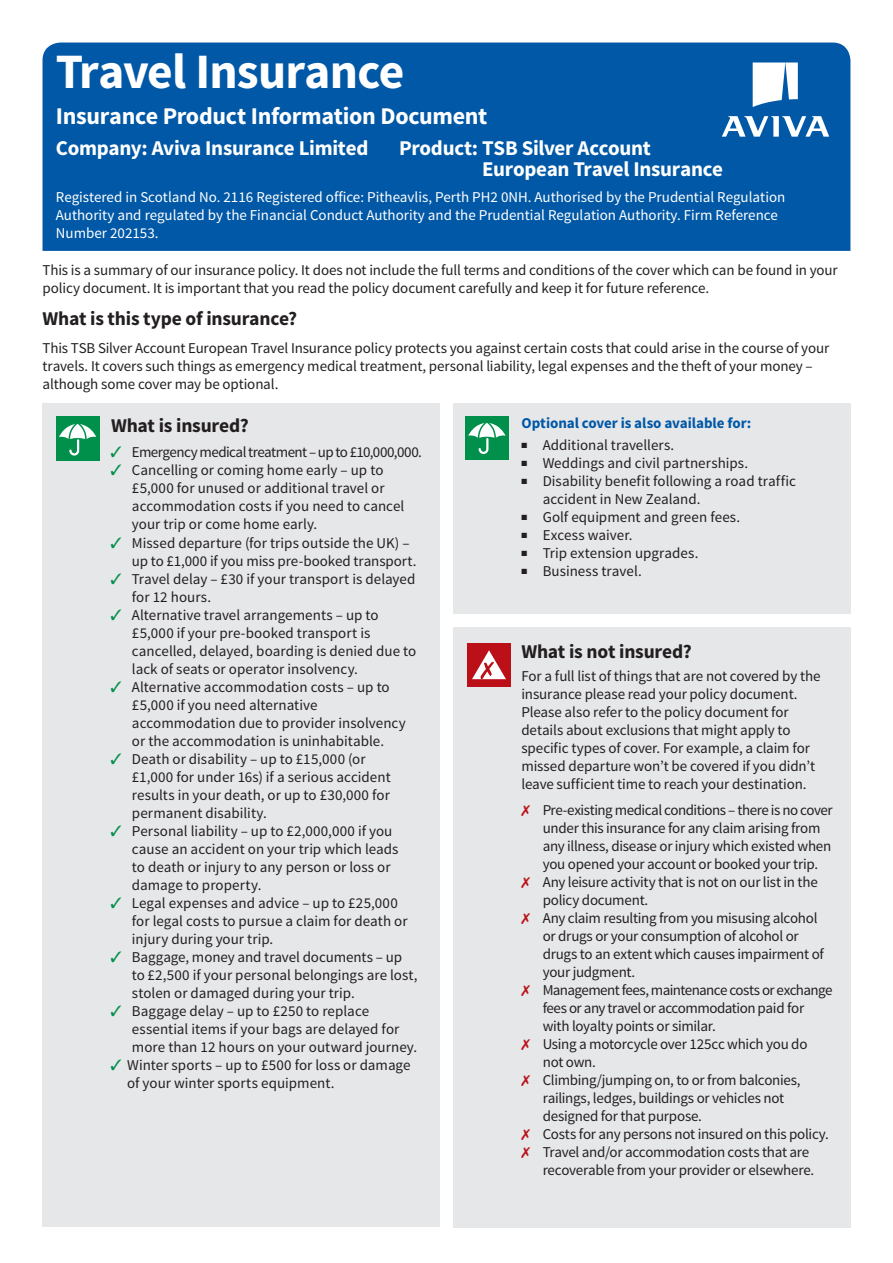
<style>
.page{position:relative;width:893px;height:1263px;background:#fff}
.page>*{position:absolute;margin:0;border:0;box-sizing:border-box;transform-origin:0 0}
.t1{font:700 49.5px "Source Sans Pro";letter-spacing:-.02em;color:#fff}
.t2{font:700 24px "Source Sans Pro";letter-spacing:-.015em;color:#fff}
.t3{font:700 21px/21px "Source Sans Pro";letter-spacing:-.015em;color:#fff}
.t4{font:700 19.5px "Source Sans Pro";letter-spacing:-.01em;color:#231f20}
.Bullet{font:15px/18px "Source Sans Pro";letter-spacing:-.005em;color:#231f20}
.t5{font:15px/18px "Source Sans Pro";color:#fff}
.Bullet-2{font:15px/18px "Source Sans Pro";letter-spacing:-.03em;color:#231f20}
.Blue_heading{font:15px/18px "Source Sans Pro";letter-spacing:.005em;color:#231f20}
.Bullet-3{font:15px "Source Sans Pro";letter-spacing:-.035em;color:#231f20}
.Blue_heading-2{font:700 15px "Source Sans Pro";letter-spacing:-.005em;color:#0158a6}
.s1{color:#00904c}
.s2{color:#bb1018}
</style>
<div class="page">
<div style="left:43px;top:43px;width:807px;height:208px;background:#0158a6"></div>
<div style="left:453px;top:403px;width:397px;height:210px;background:#e6e7e9"></div>
<div style="left:465px;top:416px;width:44px;height:43px;background:#00904c"></div>
<svg style="left:468px;top:422px;width:38px;height:32px"></svg>
<div style="left:43px;top:403px;width:397px;height:824px;background:#e6e7e9"></div>
<div style="left:56px;top:417px;width:43px;height:44px;background:#00904c"></div>
<svg style="left:59px;top:423px;width:37px;height:33px"></svg>
<div style="left:453px;top:627px;width:397px;height:600px;background:#e6e7e9"></div>
<div style="left:467px;top:643px;width:44px;height:43px;background:#bb1018"></div>
<svg style="left:472px;top:650px;width:34px;height:29px"></svg>
<svg style="left:753px;top:63px;width:45px;height:44px"></svg>
<svg style="left:722px;top:116px;width:107px;height:21px"></svg>
<p class="t1" style="left:56px;top:40px;width:350px">Travel Insurance</p>
<p class="t2" style="left:56px;top:101px;width:433px">Insurance Product Information Document</p>
<p class="t3" style="left:56px;top:138px;width:314px">Company: Aviva Insurance Limited</p>
<p class="t3" style="left:482px;top:138px;width:242px;text-indent:-83px">Product: TSB Silver Account<br>European Travel Insurance</p>
<p class="t5" style="left:56px;top:188px;width:731px">Registered in Scotland No. 2116 Registered office: Pitheavlis, Perth PH2 0NH. Authorised by the Prudential Regulation<br>Authority and regulated by the Financial Conduct Authority and the Prudential Regulation Authority. Firm Reference<br>Number 202153.</p>
<p class="Bullet" style="left:43px;top:261px;width:797px">This is a summary of our insurance policy. It does not include the full terms and conditions of the cover which can be found in your policy document. It is important that you read the policy document carefully and keep it for future reference.</p>
<p class="t4" style="left:43px;top:306px;width:256px">What is this type of insurance?</p>
<p class="Bullet" style="left:43px;top:340px;width:788px">This TSB Silver Account European Travel Insurance policy protects you against certain costs that could arise in the course of your travels. It covers such things as emergency medical treatment, personal liability, legal expenses and the theft of your money – although some cover may be optional.</p>
<p class="t4" style="left:111px;top:412px;width:139px">What is insured?</p>
<p class="Bullet-3" style="left:111px;top:443px;width:313px"><span class="s1">✓</span> Emergency medical treatment – up to £10,000,000.</p>
<p class="Bullet" style="left:132px;top:462px;width:274px;text-indent:-21px"><span class="s1">✓</span> Cancelling or coming home early – up to £5,000 for unused or additional travel or accommodation costs if you need to cancel your trip or come home early.</p>
<p class="Bullet" style="left:132px;top:534px;width:286px;text-indent:-21px"><span class="s1">✓</span> Missed departure (for trips outside the UK) – up to £1,000 if you miss pre-booked transport.</p>
<p class="Bullet" style="left:132px;top:570px;width:285px;text-indent:-21px"><span class="s1">✓</span> Travel delay – £30 if your transport is delayed for 12 hours.</p>
<p class="Bullet" style="left:132px;top:606px;width:286px;text-indent:-21px"><span class="s1">✓</span> Alternative travel arrangements – up to £5,000 if your pre-booked transport is cancelled, delayed, boarding is denied due to lack of seats or operator insolvency.</p>
<p class="Bullet" style="left:132px;top:678px;width:275px;text-indent:-21px"><span class="s1">✓</span> Alternative accommodation costs – up to £5,000 if you need alternative accommodation due to provider insolvency or the accommodation is uninhabitable.</p>
<p class="Bullet" style="left:132px;top:750px;width:260px;text-indent:-21px"><span class="s1">✓</span> Death or disability – up to £15,000 (or £1,000 for under 16s) if a serious accident results in your death, or up to £30,000 for permanent disability.</p>
<p class="Bullet" style="left:132px;top:822px;width:268px;text-indent:-21px"><span class="s1">✓</span> Personal liability – up to £2,000,000 if you cause an accident on your trip which leads to death or injury to any person or loss or damage to property.</p>
<p class="Bullet" style="left:132px;top:894px;width:277px;text-indent:-21px"><span class="s1">✓</span> Legal expenses and advice – up to £25,000 for legal costs to pursue a claim for death or injury during your trip.</p>
<p class="Bullet" style="left:132px;top:948px;width:287px;text-indent:-21px"><span class="s1">✓</span> Baggage, money and travel documents – up to £2,500 if your personal belongings are lost, stolen or damaged during your trip.</p>
<p class="Bullet" style="left:132px;top:1002px;width:287px;text-indent:-21px"><span class="s1">✓</span> Baggage delay – up to £250 to replace essential items if your bags are delayed for more than 12 hours on your outward journey.</p>
<p class="Blue_heading" style="left:127px;top:1056px;width:285px;text-indent:-16px"><span class="s1">✓</span> Winter sports – up to £500 for loss or damage of your winter sports equipment.</p>
<p class="Blue_heading-2" style="left:521px;top:413px;width:231px">Optional cover is also available for:</p>
<p class="Bullet" style="left:521px;top:436px;width:154px">■ Additional travellers.</p>
<p class="Bullet" style="left:521px;top:454px;width:228px">■ Weddings and civil partnerships.</p>
<p class="Bullet" style="left:543px;top:472px;width:255px;text-indent:-21px">■ Disability benefit following a road traffic accident in New Zealand.</p>
<p class="Bullet" style="left:521px;top:508px;width:220px">■ Golf equipment and green fees.</p>
<p class="Bullet" style="left:521px;top:526px;width:113px">■ Excess waiver.</p>
<p class="Bullet" style="left:521px;top:544px;width:179px">■ Trip extension upgrades.</p>
<p class="Bullet" style="left:521px;top:562px;width:122px">■ Business travel.</p>
<p class="t4" style="left:521px;top:639px;width:172px">What is not insured?</p>
<p class="Bullet" style="left:521px;top:667px;width:301px">For a full list of things that are not covered by the insurance please read your policy document.<br>Please also refer to the policy document for details about exclusions that might apply to specific types of cover. For example, a claim for missed departure won’t be covered if you didn’t leave sufficient time to reach your destination.</p>
<p class="Bullet" style="left:543px;top:802px;width:291px;text-indent:-21px"><span class="s2">✗</span> Pre-existing medical conditions – there is no cover under this insurance for any claim arising from any illness, disease or injury which existed when you opened your account or booked your trip.</p>
<p class="Bullet" style="left:543px;top:874px;width:277px;text-indent:-21px"><span class="s2">✗</span> Any leisure activity that is not on our list in the policy document.</p>
<p class="Bullet" style="left:543px;top:910px;width:283px;text-indent:-21px"><span class="s2">✗</span> Any claim resulting from you misusing alcohol or drugs or your consumption of alcohol or drugs to an extent which causes impairment of your judgment.</p>
<p class="Bullet-2" style="left:543px;top:982px;width:291px;text-indent:-21px"><span class="s2">✗</span> Management fees, maintenance costs or exchange fees or any travel or accommodation paid for with loyalty points or similar.</p>
<p class="Bullet" style="left:543px;top:1036px;width:266px;text-indent:-21px"><span class="s2">✗</span> Using a motorcycle over 125cc which you do not own.</p>
<p class="Bullet" style="left:543px;top:1072px;width:259px;text-indent:-21px"><span class="s2">✗</span> Climbing/jumping on, to or from balconies, railings, ledges, buildings or vehicles not designed for that purpose.</p>
<p class="Bullet" style="left:521px;top:1126px;width:309px"><span class="s2">✗</span> Costs for any persons not insured on this policy.</p>
<p class="Bullet" style="left:543px;top:1144px;width:273px;text-indent:-21px"><span class="s2">✗</span> Travel and/or accommodation costs that are recoverable from your provider or elsewhere.</p>
</div>
